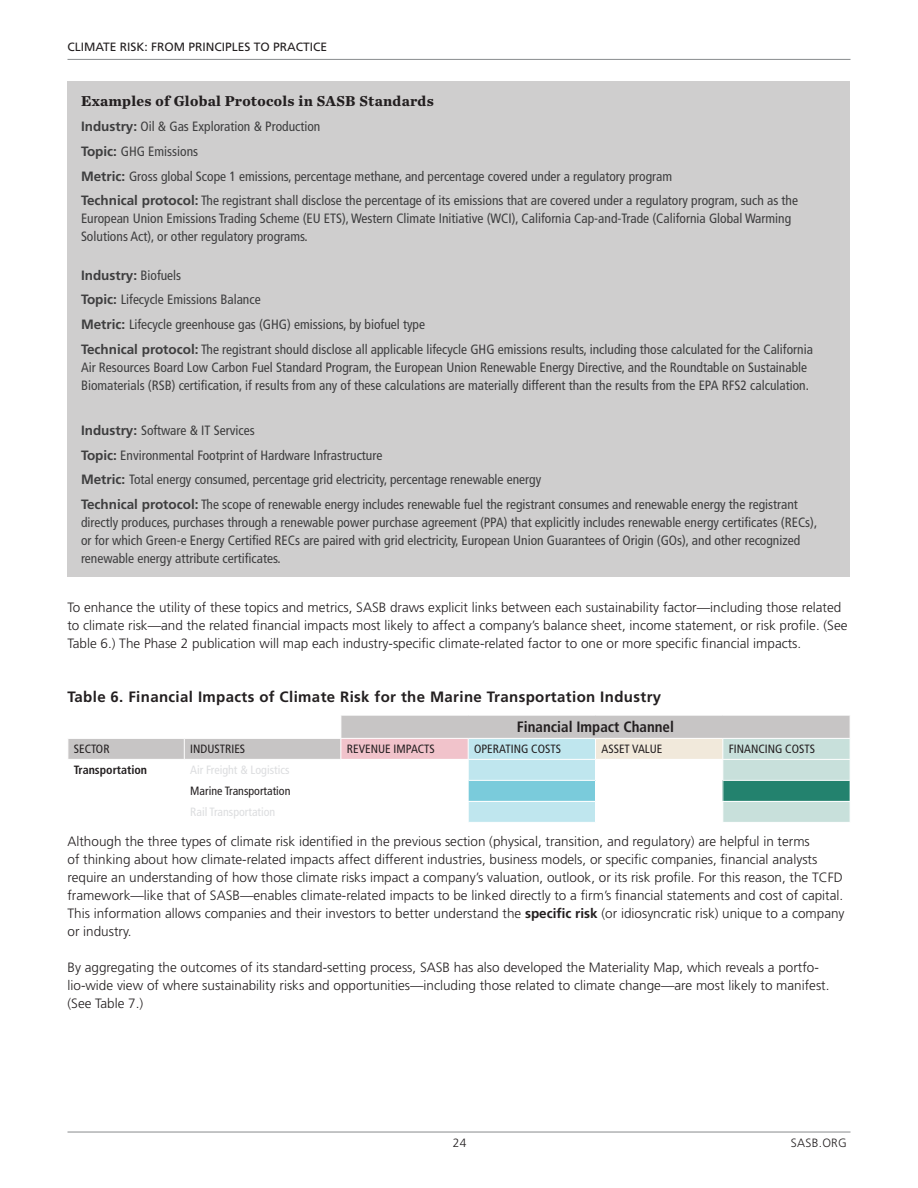
<style>
.page{position:relative;width:918px;height:1188px;background:#fff}
.page>*{position:absolute;margin:0;border:0;box-sizing:border-box;transform-origin:0 0}
.TITLE_3{font:700 15px "Frutiger LT Std";letter-spacing:.025em;color:#231f20}
.Sidebar_Head{font:700 15px "Chronicle Text G1";letter-spacing:.02em;color:#231f20}
.Table_Header{font:700 condensed 15px "Frutiger LT Std";color:#231f20}
.Sidebar_1{font:condensed 13.5px/18px "Frutiger LT Std";color:#3e3e3f}
.BODY{font:300 13.5px/18px "Frutiger LT Std";color:#231f20}
.Sidebar_1-2{font:700 13.5px "Frutiger LT Std";color:#3e3e3f}
.Table_Body{font:condensed 12px "Frutiger LT Std";color:#231f20}
.Table_Body-2{font:condensed 12px "Frutiger LT Std";color:#dcdddf}
.t1{font:12px "Frutiger LT Std";color:#231f20}
.Table_Body-3{font:700 condensed 12px "Frutiger LT Std";color:#231f20}
.t2{font:300 12px "Frutiger LT Std";letter-spacing:.025em;color:#231f20}
.s1{font-weight:700;font-stretch:normal}
.s2{font-weight:400;font-stretch:condensed}
.s3{font-weight:700}
</style>
<div class="page">
<hr style="left:68px;top:59px;width:782px;height:1px;background:#888b8d">
<hr style="left:68px;top:1132px;width:782px;height:1px;background:#888b8d">
<svg style="left:68px;top:715px;width:782px;height:107px"></svg>
<div style="left:68px;top:81px;width:782px;height:496px;background:#cfcece"></div>
<p class="t1" style="left:68px;top:40px;width:261px">CLIMATE RISK: FROM PRINCIPLES TO PRACTICE</p>
<p class="Sidebar_Head" style="left:81px;top:89px;width:354px">Examples of Global Protocols in SASB Standards</p>
<p class="Sidebar_1" style="left:81px;top:118px;width:241px"><span class="s1">Industry:</span> Oil &amp; Gas Exploration &amp; Production</p>
<p class="Sidebar_1" style="left:81px;top:142px;width:119px"><span class="s1">Topic:</span> GHG Emissions</p>
<p class="Sidebar_1" style="left:81px;top:167px;width:593px"><span class="s1">Metric:</span> Gross global Scope 1 emissions, percentage methane, and percentage covered under a regulatory program</p>
<p class="Sidebar_1" style="left:81px;top:192px;width:719px"><span class="s1">Technical protocol:</span> The registrant shall disclose the percentage of its emissions that are covered under a regulatory program, such as the<br>European Union Emissions Trading Scheme (EU ETS), Western Climate Initiative (WCI), California Cap-and-Trade (California Global Warming<br>Solutions Act), or other regulatory programs.</p>
<p class="Sidebar_1-2" style="left:81px;top:267px;width:102px">Industry: <span class="s2">Biofuels</span></p>
<p class="Sidebar_1" style="left:81px;top:291px;width:181px"><span class="s1">Topic:</span> Lifecycle Emissions Balance</p>
<p class="Sidebar_1" style="left:81px;top:316px;width:346px"><span class="s1">Metric:</span> Lifecycle greenhouse gas (GHG) emissions, by biofuel type</p>
<p class="Sidebar_1" style="left:81px;top:340px;width:733px"><span class="s1">Technical protocol:</span> The registrant should disclose all applicable lifecycle GHG emissions results, including those calculated for the California<br>Air Resources Board Low Carbon Fuel Standard Program, the European Union Renewable Energy Directive, and the Roundtable on Sustainable<br>Biomaterials (RSB) certification, if results from any of these calculations are materially different than the results from the EPA RFS2 calculation.</p>
<p class="Sidebar_1" style="left:81px;top:421px;width:175px"><span class="s1">Industry:</span> Software &amp; IT Services</p>
<p class="Sidebar_1" style="left:81px;top:446px;width:303px"><span class="s1">Topic:</span> Environmental Footprint of Hardware Infrastructure</p>
<p class="Sidebar_1" style="left:81px;top:471px;width:462px"><span class="s1">Metric:</span> Total energy consumed, percentage grid electricity, percentage renewable energy</p>
<p class="Sidebar_1" style="left:81px;top:496px;width:738px"><span class="s1">Technical protocol:</span> The scope of renewable energy includes renewable fuel the registrant consumes and renewable energy the registrant directly produces, purchases through a renewable power purchase agreement (PPA) that explicitly includes renewable energy certificates (RECs), or for which Green-e Energy Certified RECs are paired with grid electricity, European Union Guarantees of Origin (GOs), and other recognized renewable energy attribute certificates.</p>
<p class="BODY" style="left:68px;top:599px;width:782px">To enhance the utility of these topics and metrics, SASB draws explicit links between each sustainability factor—including those related to climate risk—and the related financial impacts most likely to affect a company’s balance sheet, income statement, or risk profile. (See<br>Table 6.) The Phase 2 publication will map each industry-specific climate-related factor to one or more specific financial impacts.</p>
<p class="TITLE_3" style="left:68px;top:688px;width:595px">Table 6. Financial Impacts of Climate Risk for the Marine Transportation Industry</p>
<p class="Table_Header" style="left:517px;top:718px;width:159px">Financial Impact Channel</p>
<p class="Table_Body" style="left:74px;top:742px;width:37px">SECTOR</p>
<p class="Table_Body" style="left:190px;top:742px;width:56px">INDUSTRIES</p>
<p class="Table_Body" style="left:347px;top:742px;width:89px">REVENUE IMPACTS</p>
<p class="Table_Body" style="left:474px;top:742px;width:88px">OPERATING COSTS</p>
<p class="Table_Body" style="left:602px;top:742px;width:62px">ASSET VALUE</p>
<p class="Table_Body" style="left:729px;top:742px;width:88px">FINANCING COSTS</p>
<p class="Table_Body-3" style="left:74px;top:763px;width:75px">Transportation</p>
<p class="Table_Body-2" style="left:190px;top:763px;width:101px">Air Freight &amp; Logistics</p>
<p class="Table_Body" style="left:190px;top:784px;width:102px">Marine Transportation</p>
<p class="Table_Body-2" style="left:190px;top:805px;width:87px">Rail Transportation</p>
<p class="BODY" style="left:68px;top:833px;width:779px">Although the three types of climate risk identified in the previous section (physical, transition, and regulatory) are helpful in terms<br>of thinking about how climate-related impacts affect different industries, business models, or specific companies, financial analysts require an understanding of how those climate risks impact a company’s valuation, outlook, or its risk profile. For this reason, the TCFD framework—like that of SASB—enables climate-related impacts to be linked directly to a firm’s financial statements and cost of capital.<br>This information allows companies and their investors to better understand the <span class="s3">specific risk</span> (or idiosyncratic risk) unique to a company or industry.</p>
<p class="BODY" style="left:68px;top:959px;width:764px">By aggregating the outcomes of its standard-setting process, SASB has also developed the Materiality Map, which reveals a portfo&shy;lio-wide view of where sustainability risks and opportunities—including those related to climate change—are most likely to manifest. (See Table 7.)</p>
<p class="t2" style="left:453px;top:1136px;width:15px">24</p>
<p class="t2" style="left:791px;top:1136px;width:58px">SASB.ORG</p>
</div>
